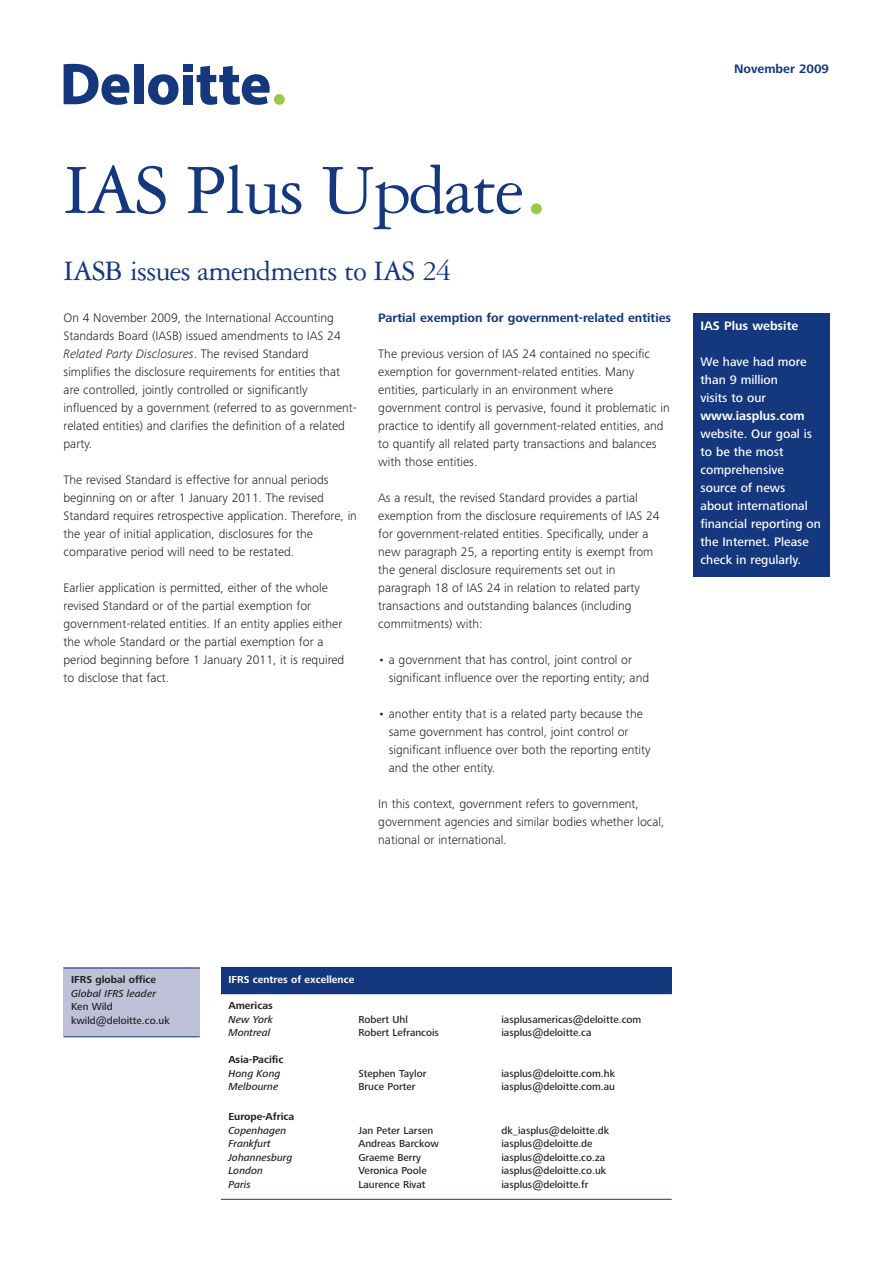
<style>
.page{position:relative;width:893px;height:1263px;background:#fff}
.page>*{position:absolute;margin:0;border:0;box-sizing:border-box;transform-origin:0 0}
.t1{font:75px "Garamond Three";letter-spacing:-.025em;color:#14377d}
.t2{font:30px "Garamond Three";letter-spacing:-.025em;color:#14377d}
.t3{font:300 12.75px/18px "Frutiger Next Pro";color:#231f20}
.t4{font:500 12.75px/18px "Frutiger Next Pro";color:#fff}
.t5{font:700 12.75px "Frutiger Next Pro";color:#14377d}
.t6{font:700 12.75px "Frutiger Next Pro";color:#fff}
.t7{font:500 10.5px/13.5px "Frutiger Next Pro";color:#231f20}
.t8{font:italic 500 10.5px "Frutiger Next Pro";color:#231f20}
.t9{font:700 10.5px "Frutiger Next Pro";color:#231f20}
.t10{font:700 10.5px "Frutiger Next Pro";color:#fff}
.s1{font-size:112.5px;color:#99ca49}
.s2{font-style:italic}
</style>
<div class="page">
<div style="left:134px;top:65px;width:10px;height:39px;background:#14377d"></div>
<svg style="left:148px;top:74px;width:31px;height:31px"></svg>
<div style="left:183px;top:75px;width:10px;height:29px;background:#14377d"></div>
<div style="left:183px;top:65px;width:10px;height:7px;background:#14377d"></div>
<svg style="left:197px;top:66px;width:73px;height:39px"></svg>
<div style="left:274px;top:94px;width:11px;height:11px;background:#99ca49;border-radius:50%"></div>
<svg style="left:64px;top:64px;width:65px;height:41px"></svg>
<div style="left:693px;top:313px;width:136px;height:264px;background:#14377d"></div>
<div style="left:221px;top:967px;width:451px;height:27px;background:#14377d"></div>
<hr style="left:221px;top:1199px;width:451px;height:1px;background:#14377d">
<div style="left:64px;top:968px;width:136px;height:69px;background:#bfc1d8"></div>
<hr style="left:64px;top:968px;width:136px;height:1px;background:#14377d">
<hr style="left:64px;top:1036px;width:136px;height:1px;background:#14377d">
<p class="t5" style="left:734px;top:64px;width:96px">November 2009</p>
<h1 class="t1" style="left:64px;top:159px;width:488px">IAS Plus Update<span class="s1">.</span></h1>
<h2 class="t2" style="left:64px;top:258px;width:389px">IASB issues amendments to IAS 24</h2>
<p class="t3" style="left:64px;top:310px;width:295px">On 4 November 2009, the International Accounting Standards Board (IASB) issued amendments to IAS 24<br><span class="s2">Related Party Disclosures</span>. The revised Standard simplifies the disclosure requirements for entities that are controlled, jointly controlled or significantly influenced by a government (referred to as government&shy;related entities) and clarifies the definition of a related party.</p>
<p class="t3" style="left:64px;top:472px;width:295px">The revised Standard is effective for annual periods beginning on or after 1 January 2011. The revised Standard requires retrospective application. Therefore, in the year of initial application, disclosures for the comparative period will need to be restated.</p>
<p class="t3" style="left:64px;top:580px;width:282px">Earlier application is permitted, either of the whole revised Standard or of the partial exemption for government-related entities. If an entity applies either the whole Standard or the partial exemption for a period beginning before 1 January 2011, it is required to disclose that fact.</p>
<p class="t5" style="left:378px;top:313px;width:294px">Partial exemption for government-related entities</p>
<p class="t3" style="left:378px;top:346px;width:293px">The previous version of IAS 24 contained no specific exemption for government-related entities. Many entities, particularly in an environment where government control is pervasive, found it problematic in practice to identify all government-related entities, and to quantify all related party transactions and balances with those entities.</p>
<p class="t3" style="left:378px;top:490px;width:283px">As a result, the revised Standard provides a partial exemption from the disclosure requirements of IAS 24 for government-related entities. Specifically, under a new paragraph 25, a reporting entity is exempt from the general disclosure requirements set out in paragraph 18 of IAS 24 in relation to related party transactions and outstanding balances (including commitments) with:</p>
<p class="t3" style="left:389px;top:652px;width:262px;text-indent:-10px">• a government that has control, joint control or significant influence over the reporting entity; and</p>
<p class="t3" style="left:389px;top:706px;width:263px;text-indent:-10px">• another entity that is a related party because the same government has control, joint control or significant influence over both the reporting entity and the other entity.</p>
<p class="t3" style="left:378px;top:796px;width:288px">In this context, government refers to government, government agencies and similar bodies whether local, national or international.</p>
<p class="t6" style="left:700px;top:320px;width:99px">IAS Plus website</p>
<p class="t4" style="left:700px;top:353px;width:108px">We have had more than 9 million visits to our</p>
<p class="t6" style="left:700px;top:410px;width:106px">www.iasplus.com</p>
<p class="t4" style="left:700px;top:425px;width:122px">website. Our goal is to be the most comprehensive source of news about international financial reporting on the Internet. Please check in regularly.</p>
<p class="t9" style="left:71px;top:976px;width:87px">IFRS global office</p>
<p class="t8" style="left:71px;top:988px;width:86px">Global IFRS leader</p>
<p class="t7" style="left:71px;top:1001px;width:100px">Ken Wild kwild@deloitte.co.uk</p>
<p class="t10" style="left:228px;top:975px;width:127px">IFRS centres of excellence</p>
<p class="t9" style="left:228px;top:1002px;width:46px">Americas</p>
<p class="t8" style="left:228px;top:1014px;width:46px">New York</p>
<p class="t7" style="left:358px;top:1013px;width:51px">Robert Uhl</p>
<p class="t7" style="left:501px;top:1013px;width:141px">iasplusamericas@deloitte.com</p>
<p class="t8" style="left:228px;top:1028px;width:44px">Montreal</p>
<p class="t7" style="left:358px;top:1027px;width:82px">Robert Lefrancois</p>
<p class="t7" style="left:501px;top:1027px;width:92px">iasplus@deloitte.ca</p>
<p class="t9" style="left:228px;top:1056px;width:56px">Asia-Pacific</p>
<p class="t8" style="left:228px;top:1068px;width:54px">Hong Kong</p>
<p class="t7" style="left:358px;top:1067px;width:69px">Stephen Taylor</p>
<p class="t7" style="left:501px;top:1067px;width:115px">iasplus@deloitte.com.hk</p>
<p class="t8" style="left:228px;top:1082px;width:52px">Melbourne</p>
<p class="t7" style="left:358px;top:1081px;width:58px">Bruce Porter</p>
<p class="t7" style="left:501px;top:1081px;width:115px">iasplus@deloitte.com.au</p>
<p class="t9" style="left:228px;top:1113px;width:67px">Europe-Africa</p>
<p class="t8" style="left:228px;top:1125px;width:60px">Copenhagen</p>
<p class="t7" style="left:358px;top:1125px;width:76px">Jan Peter Larsen</p>
<p class="t7" style="left:501px;top:1125px;width:109px">dk_iasplus@deloitte.dk</p>
<p class="t8" style="left:228px;top:1139px;width:44px">Frankfurt</p>
<p class="t7" style="left:358px;top:1138px;width:82px">Andreas Barckow</p>
<p class="t7" style="left:501px;top:1138px;width:93px">iasplus@deloitte.de</p>
<p class="t8" style="left:228px;top:1152px;width:66px">Johannesburg</p>
<p class="t7" style="left:358px;top:1152px;width:64px">Graeme Berry</p>
<p class="t7" style="left:501px;top:1152px;width:105px">iasplus@deloitte.co.za</p>
<p class="t8" style="left:228px;top:1166px;width:36px">London</p>
<p class="t7" style="left:358px;top:1165px;width:70px">Veronica Poole</p>
<p class="t7" style="left:501px;top:1165px;width:106px">iasplus@deloitte.co.uk</p>
<p class="t8" style="left:228px;top:1179px;width:24px">Paris</p>
<p class="t7" style="left:358px;top:1179px;width:69px">Laurence Rivat</p>
<p class="t7" style="left:501px;top:1179px;width:89px">iasplus@deloitte.fr</p>
</div>
